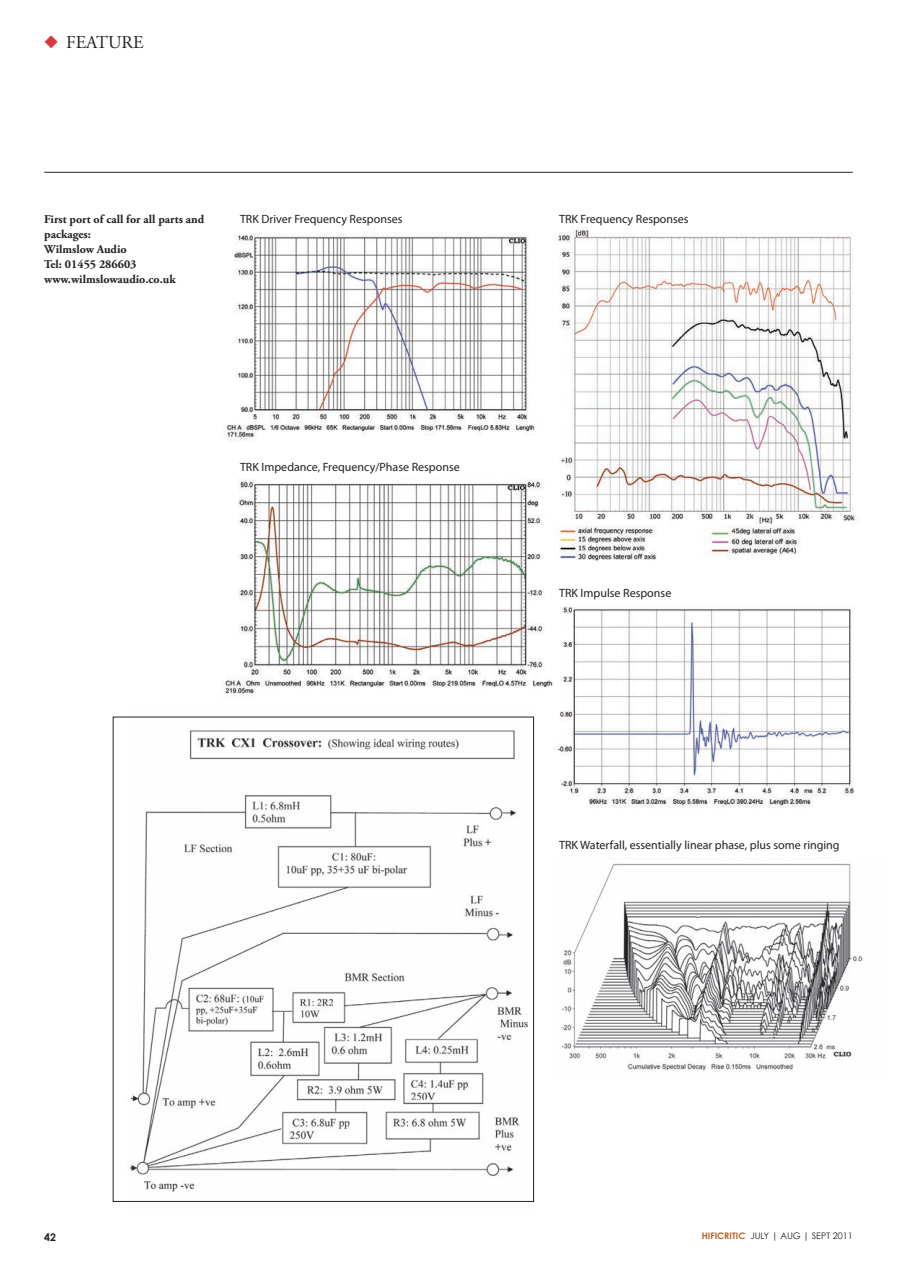
<style>
.page{position:relative;width:897px;height:1267px;background:#fff}
.page>*{position:absolute;margin:0;border:0;box-sizing:border-box;transform-origin:0 0}
.t1{font:18px "Adobe Garamond Pro";color:#231f20}
.t2{font:12px "Myriad Pro";color:#231f20}
.t3{font:700 12px/15px "Adobe Garamond Pro";color:#231f20}
.t4{font:700 10.5px "Century Gothic";color:#231f20}
.t5{font:9px "Century Gothic";color:#231f20}
.s1{color:#da3641}
.s2{font-weight:700;color:#b95f26}
</style>
<div class="page">
<hr style="left:44px;top:172px;width:808px;height:1px;background:#231f20">
<img style="left:223px;top:233px;width:312px;height:208px">
<img style="left:222px;top:478px;width:332px;height:216px">
<img style="left:554px;top:227px;width:305px;height:334px">
<img style="left:556px;top:607px;width:299px;height:201px">
<img style="left:561px;top:857px;width:302px;height:215px">
<img style="left:126px;top:730px;width:407px;height:472px">
<h1 class="t1" style="left:44px;top:32px;width:101px"><span class="s1">◆</span> FEATURE</h1>
<p class="t3" style="left:44px;top:212px;width:161px">First port of call for all parts and packages:<br>Wilmslow Audio<br>Tel: 01455 286603 www.wilmslowaudio.co.uk</p>
<p class="t2" style="left:240px;top:213px;width:164px">TRK Driver Frequency Responses</p>
<p class="t2" style="left:240px;top:460px;width:221px">TRK Impedance, Frequency/Phase Response</p>
<p class="t2" style="left:559px;top:213px;width:131px">TRK Frequency Responses</p>
<p class="t2" style="left:559px;top:586px;width:114px">TRK Impulse Response</p>
<p class="t2" style="left:559px;top:838px;width:282px">TRK Waterfall, essentially linear phase, plus some ringing</p>
<p class="t4" style="left:44px;top:1229px;width:13px">42</p>
<p class="t5" style="left:701px;top:1230px;width:152px"><span class="s2">HIFICRITIC</span> JULY | AUG | SEPT 2011</p>
</div>
